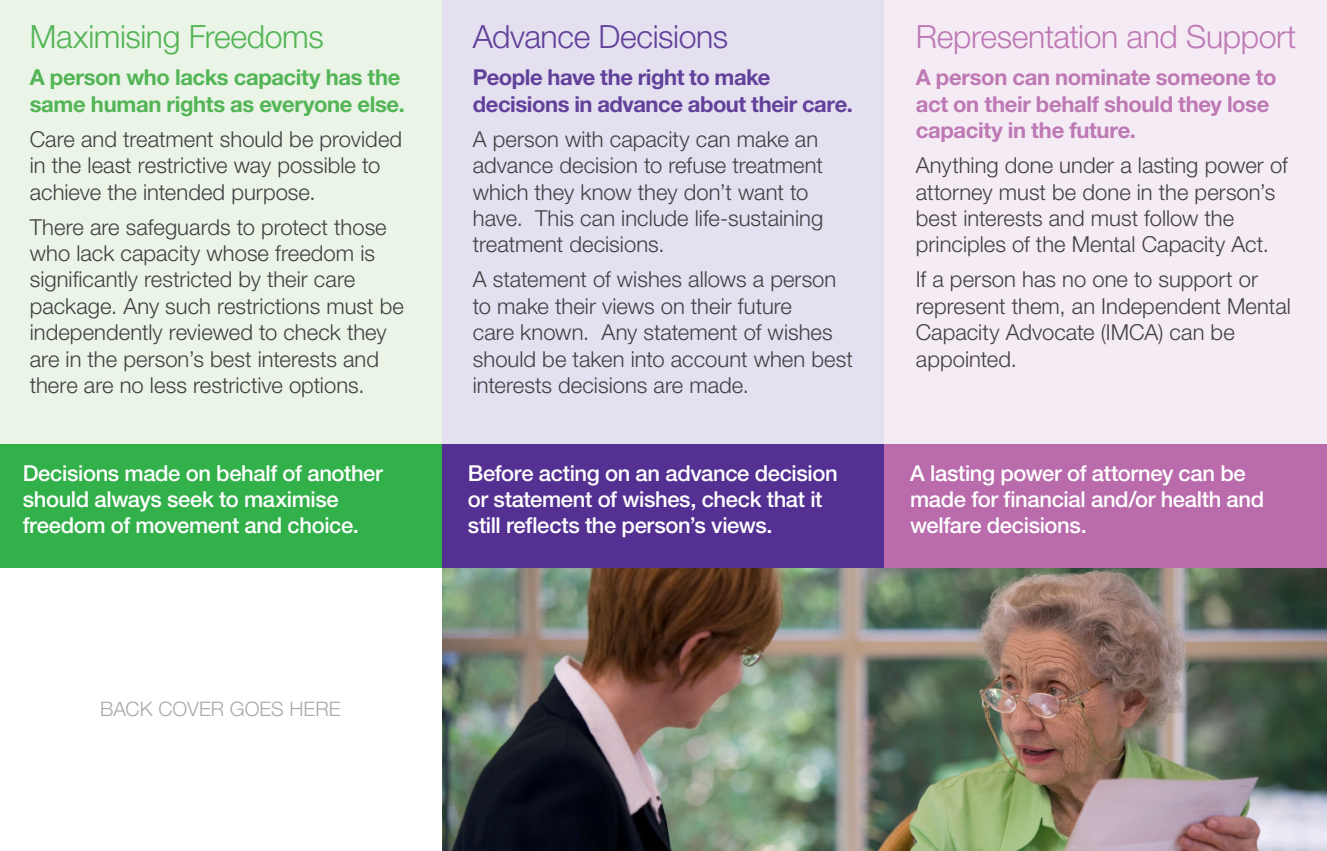
<style>
.page{position:relative;width:1327px;height:851px;background:#fff}
.page>*{position:absolute;margin:0;border:0;box-sizing:border-box;transform-origin:0 0}
.heading_1{font:300 32px "Helvetica Neue LT Std";letter-spacing:-.015em;color:#be78b3}
.heading_1-2{font:300 32px "Helvetica Neue LT Std";letter-spacing:-.015em;color:#53b556}
.heading_1-3{font:300 32px "Helvetica Neue LT Std";letter-spacing:-.01em;color:#61419a}
.main_text{font:300 22px/26.4px "Helvetica Neue LT Std";color:#414042}
.definition{font:300 22px/26.4px "Helvetica Neue LT Std";color:#414042}
.new_key_point{font:500 22px/26px "Helvetica Neue LT Std";letter-spacing:-.015em;color:#fff}
.definition-2{font:700 22px/26.4px "Helvetica Neue LT Std";letter-spacing:-.015em;color:#be78b3}
.definition-3{font:700 22px/26.4px "Helvetica Neue LT Std";letter-spacing:-.015em;color:#53b556}
.definition-4{font:700 22px/26.4px "Helvetica Neue LT Std";letter-spacing:-.02em;color:#61419a}
.t1{font:300 20px "Helvetica Neue LT Std";letter-spacing:.005em;color:#a7a9ac}
</style>
<div class="page">
<img style="left:442px;top:567px;width:885px;height:283px">
<div style="left:0;top:0;width:442px;height:566px;background:#eaf4e7"></div>
<div style="left:442px;top:0;width:442px;height:566px;background:#e4e0f0"></div>
<div style="left:884px;top:0;width:443px;height:566px;background:#f4ebf5"></div>
<div style="left:0;top:444px;width:442px;height:123px;background:#32b04a"></div>
<div style="left:442px;top:444px;width:442px;height:123px;background:#543092"></div>
<div style="left:884px;top:444px;width:443px;height:123px;background:#b96bac"></div>
<p class="heading_1-2" style="left:30px;top:17px;width:296px">Maximising Freedoms</p>
<p class="definition-3" style="left:30px;top:64px;width:376px">A person who lacks capacity has the same human rights as everyone else.</p>
<p class="main_text" style="left:30px;top:125px;width:374px">Care and treatment should be provided in the least restrictive way possible to achieve the intended purpose.</p>
<p class="main_text" style="left:30px;top:213px;width:376px">There are safeguards to protect those who lack capacity whose freedom is significantly restricted by their care package. Any such restrictions must be independently reviewed to check they are in the person’s best interests and there are no less restrictive options.</p>
<p class="heading_1-3" style="left:473px;top:17px;width:257px">Advance Decisions</p>
<p class="definition-4" style="left:473px;top:64px;width:381px">People have the right to make decisions in advance about their care.</p>
<p class="definition" style="left:473px;top:125px;width:352px">A person with capacity can make an advance decision to refuse treatment which they know they don’t want to have. This can include life-sustaining treatment decisions.</p>
<p class="definition" style="left:473px;top:266px;width:382px">A statement of wishes allows a person to make their views on their future<br>care known. Any statement of wishes should be taken into account when best interests decisions are made.</p>
<p class="new_key_point" style="left:23px;top:460px;width:362px">Decisions made on behalf of another should always seek to maximise freedom of movement and choice.</p>
<p class="new_key_point" style="left:468px;top:460px;width:371px">Before acting on an advance decision</p>
<p class="new_key_point" style="left:468px;top:486px;width:356px">or statement of wishes, check that it</p>
<p class="new_key_point" style="left:468px;top:512px;width:306px">still reflects the person’s views.</p>
<p class="heading_1" style="left:916px;top:17px;width:382px">Representation and Support</p>
<p class="definition-2" style="left:916px;top:64px;width:362px">A person can nominate someone to act on their behalf should they lose capacity in the future.</p>
<p class="main_text" style="left:916px;top:152px;width:373px">Anything done under a lasting power of attorney must be done in the person’s best interests and must follow the principles of the Mental Capacity Act.</p>
<p class="main_text" style="left:916px;top:266px;width:376px">If a person has no one to support or represent them, an Independent Mental<br>Capacity Advocate (IMCA) can be appointed.</p>
<p class="new_key_point" style="left:910px;top:460px;width:356px">A lasting power of attorney can be made for financial and/or health and welfare decisions.</p>
<p class="t1" style="left:100px;top:696px;width:242px">BACK COVER GOES HERE</p>
</div>
